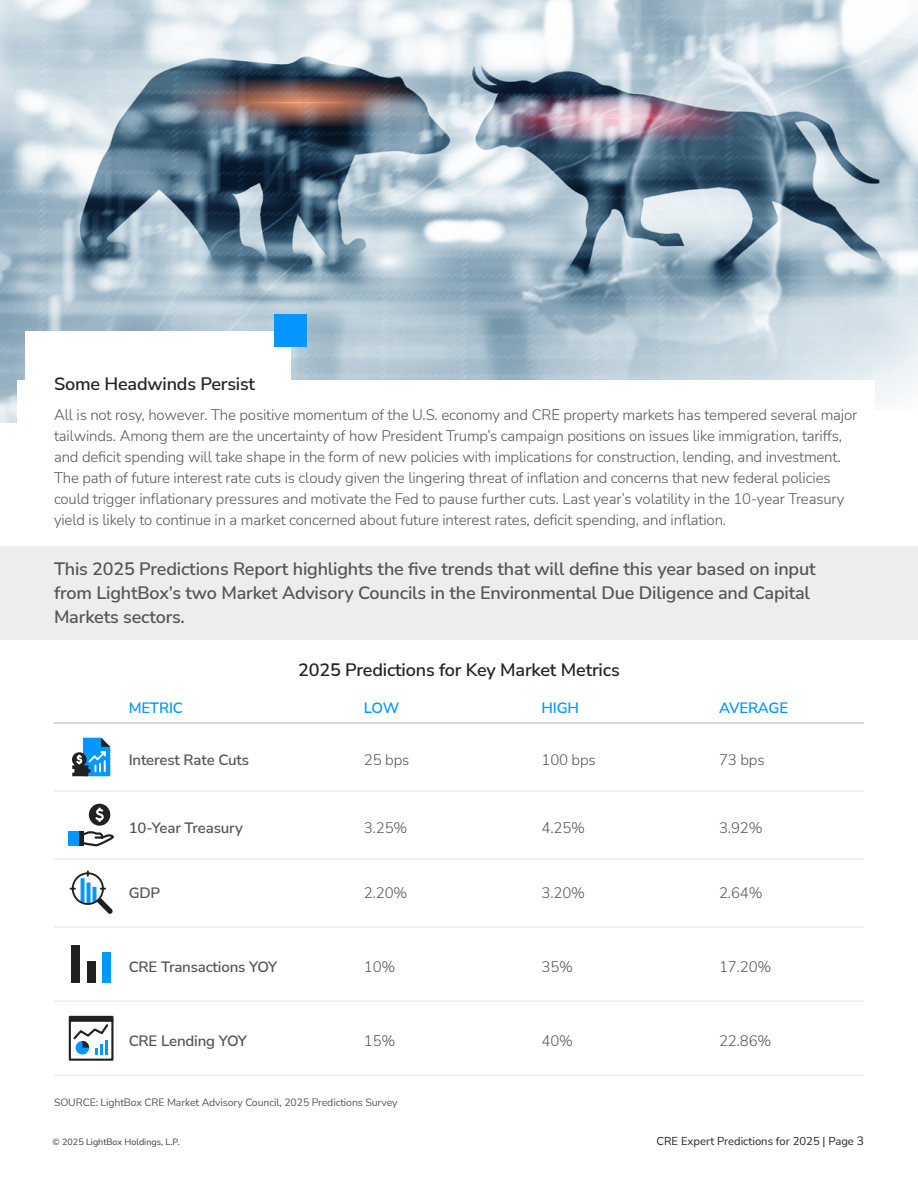
<style>
.page{position:relative;width:918px;height:1188px;background:#fff}
.page>*{position:absolute;margin:0;border:0;box-sizing:border-box;transform-origin:0 0}
.t1{font:600 18px/24px "Nunito Sans";letter-spacing:-.01em;color:#555}
.t2{font:600 18px "Nunito Sans";letter-spacing:-.01em;color:#222}
.t3{font:300 15px/21px "Nunito Sans";letter-spacing:-.01em;color:#555}
.t4{font:600 15px "Nunito Sans";letter-spacing:-.01em;color:#555}
.t5{font:600 15px "Nunito Sans";letter-spacing:-.01em;color:#0597ff}
.t6{font:11.25px "Nunito Sans";color:#222}
.t7{font:10.5px "Nunito Sans";letter-spacing:-.01em;color:#555}
.t8{font:9px "Nunito Sans";color:#383838}
.s1{font-size:12px}
</style>
<div class="page">
<div style="left:0;top:546px;width:918px;height:93px;background:#ededed"></div>
<img style="left:0;top:0;width:918px;height:423px">
<div style="left:26px;top:331px;width:265px;height:117px;background:#fff"></div>
<div style="left:17px;top:381px;width:857px;height:117px;background:#fff"></div>
<div style="left:834px;top:410px;width:84px;height:111px;background:#fff"></div>
<div style="left:274px;top:314px;width:34px;height:33px;background:#0596ff"></div>
<hr style="left:54px;top:722px;width:810px;height:2px;background:#cbcbcb">
<hr style="left:54px;top:790px;width:810px;height:2px;background:#ededed">
<hr style="left:54px;top:858px;width:810px;height:2px;background:#ededed">
<hr style="left:54px;top:926px;width:810px;height:2px;background:#ededed">
<hr style="left:54px;top:1000px;width:810px;height:2px;background:#ededed">
<hr style="left:54px;top:1075px;width:810px;height:1px;background:#ededed">
<svg style="left:72px;top:738px;width:38px;height:38px"></svg>
<div style="left:89px;top:804px;width:21px;height:22px;background:#212121;border-radius:50%"></div>
<svg style="left:95px;top:807px;width:9px;height:15px"></svg>
<svg style="left:81px;top:831px;width:33px;height:16px"></svg>
<div style="left:79px;top:832px;width:5px;height:14px;background:#212121"></div>
<div style="left:68px;top:832px;width:11px;height:14px;background:#0596ff"></div>
<svg style="left:70px;top:870px;width:43px;height:44px"></svg>
<div style="left:71px;top:945px;width:9px;height:38px;background:#212121"></div>
<div style="left:87px;top:961px;width:8px;height:22px;background:#212121"></div>
<div style="left:103px;top:953px;width:8px;height:30px;background:#0596ff"></div>
<div style="left:69px;top:1019px;width:45px;height:42px;background:#fff;border:2px solid #212121"></div>
<svg style="left:69px;top:1016px;width:45px;height:6px"></svg>
<svg style="left:71px;top:1022px;width:38px;height:33px"></svg>
<p class="t2" style="left:54px;top:371px;width:203px">Some Headwinds Persist</p>
<p class="t3" style="left:54px;top:404px;width:805px">All is not rosy, however. The positive momentum of the U.S. economy and CRE property markets has tempered several major tailwinds. Among them are the uncertainty of how President Trump’s campaign positions on issues like immigration, tariffs, and deficit spending will take shape in the form of new policies with implications for construction, lending, and investment.<br>The path of future interest rate cuts is cloudy given the lingering threat of inflation and concerns that new federal policies could trigger inflationary pressures and motivate the Fed to pause further cuts. Last year’s volatility in the 10-year Treasury yield is likely to continue in a market concerned about future interest rates, deficit spending, and inflation.</p>
<p class="t1" style="left:54px;top:556px;width:763px">This 2025 Predictions Report highlights the five trends that will define this year based on input from LightBox’s two Market Advisory Councils in the Environmental Due Diligence and Capital<br>Markets sectors.</p>
<p class="t2" style="left:298px;top:657px;width:323px">2025 Predictions for Key Market Metrics</p>
<p class="t5" style="left:129px;top:697px;width:56px">METRIC</p>
<p class="t5" style="left:364px;top:697px;width:37px">LOW</p>
<p class="t5" style="left:542px;top:697px;width:39px">HIGH</p>
<p class="t5" style="left:719px;top:697px;width:71px">AVERAGE</p>
<p class="t4" style="left:129px;top:749px;width:122px">Interest Rate Cuts</p>
<p class="t3" style="left:364px;top:748px;width:47px">25 bps</p>
<p class="t3" style="left:542px;top:748px;width:56px">100 bps</p>
<p class="t3" style="left:719px;top:748px;width:47px">73 bps</p>
<p class="t4" style="left:129px;top:817px;width:116px">10-Year Treasury</p>
<p class="t3" style="left:364px;top:816px;width:45px">3.25%</p>
<p class="t3" style="left:542px;top:816px;width:45px">4.25%</p>
<p class="t3" style="left:719px;top:816px;width:45px">3.92%</p>
<p class="t4" style="left:129px;top:882px;width:33px">GDP</p>
<p class="t3" style="left:364px;top:881px;width:45px">2.20%</p>
<p class="t3" style="left:542px;top:881px;width:45px">3.20%</p>
<p class="t3" style="left:719px;top:881px;width:45px">2.64%</p>
<p class="t4" style="left:129px;top:956px;width:150px">CRE Transactions YOY</p>
<p class="t3" style="left:364px;top:955px;width:33px">10%</p>
<p class="t3" style="left:542px;top:955px;width:33px">35%</p>
<p class="t3" style="left:719px;top:955px;width:54px">17.20%</p>
<p class="t4" style="left:129px;top:1030px;width:120px">CRE Lending YOY</p>
<p class="t3" style="left:364px;top:1030px;width:33px">15%</p>
<p class="t3" style="left:542px;top:1030px;width:33px">40%</p>
<p class="t3" style="left:719px;top:1030px;width:54px">22.86%</p>
<p class="t7" style="left:54px;top:1095px;width:345px">SOURCE: LightBox CRE Market Advisory Council, 2025 Predictions Survey</p>
<p class="t8" style="left:52px;top:1135px;width:129px">© 2025 LightBox Holdings, L.P.</p>
<p class="t6" style="left:656px;top:1133px;width:209px">CRE Expert Predictions for 2025 | Page <span class="s1">3</span></p>
</div>
